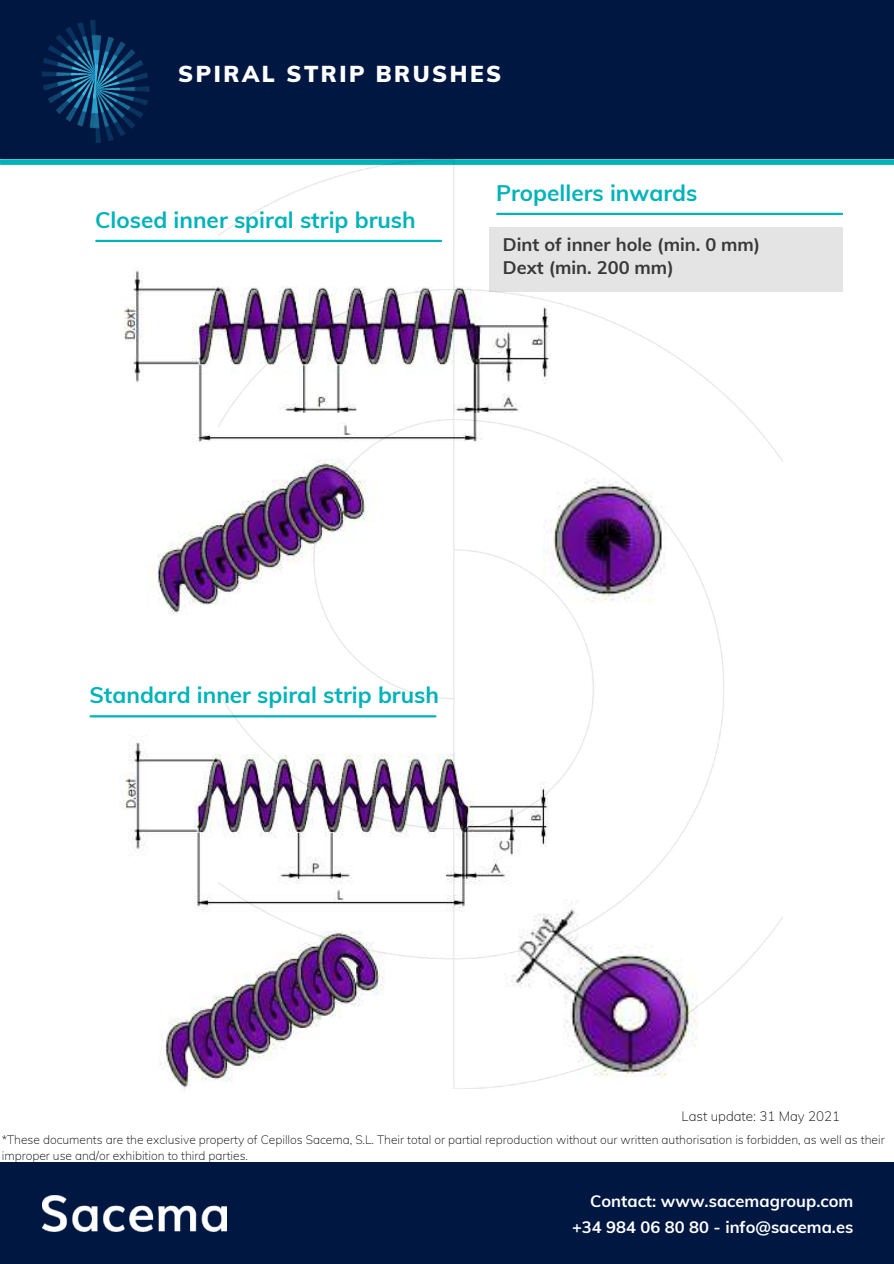
<style>
.page{position:relative;width:894px;height:1264px;background:#fff}
.page>*{position:absolute;margin:0;border:0;box-sizing:border-box;transform-origin:0 0}
.t1{font:700 22.5px "Muli";color:#00b3b9}
.t2{font:900 22.5px "Muli";letter-spacing:.11em;color:#fff}
.t3{font:700 18.15px/22.5px "Muli";color:#383838}
.t4{font:700 16.5px/26px "Muli";color:#fff;text-align:right}
.t5{font:200 13.35px "Muli";color:#000}
.t6{font:200 12px/16px "Muli";color:#000}
</style>
<div class="page">
<div style="left:0;top:0;width:893px;height:159px;background:#001742"></div>
<img style="left:42px;top:20px;width:108px;height:122px">
<div style="left:1px;top:159px;width:892px;height:6px;background:#00b3b9"></div>
<div style="left:0;top:1162px;width:893px;height:101px;background:#001742"></div>
<img style="left:42px;top:1195px;width:184px;height:36px">
<hr style="left:96px;top:240px;width:345px;height:2px;background:#00b3b9">
<img style="left:150px;top:521px;width:68px;height:94px">
<hr style="left:90px;top:715px;width:345px;height:2px;background:#00b3b9">
<img style="left:160px;top:995px;width:58px;height:95px">
<img style="left:124px;top:270px;width:94px;height:172px">
<img style="left:123px;top:735px;width:95px;height:177px">
<div style="left:489px;top:227px;width:353px;height:64px;background:#e4e4e4"></div>
<hr style="left:497px;top:213px;width:344px;height:2px;background:#00b3b9">
<img style="left:218px;top:159px;width:563px;height:929px">
<h1 class="t2" style="left:178px;top:60px;width:324px">SPIRAL STRIP BRUSHES</h1>
<h1 class="t1" style="left:95px;top:205px;width:322px">Closed inner spiral strip brush</h1>
<h1 class="t1" style="left:496px;top:178px;width:203px">Propellers inwards</h1>
<h2 class="t3" style="left:503px;top:233px;width:259px">Dint of inner hole (min. 0 mm)<br>Dext (min. 200 mm)</h2>
<h1 class="t1" style="left:89px;top:680px;width:351px">Standard inner spiral strip brush</h1>
<p class="t5" style="left:681px;top:1107px;width:160px">Last update: 31 May 2021</p>
<p class="t6" style="left:2px;top:1131px;width:884px">*These documents are the exclusive property of Cepillos Sacema, S.L. Their total or partial reproduction without our written authorisation is forbidden, as well as their improper use and/or exhibition to third parties.</p>
<h3 class="t4" style="left:572px;top:1187px;width:283px">Contact: www.sacemagroup.com +34 984 06 80 80 - info@sacema.es</h3>
</div>
